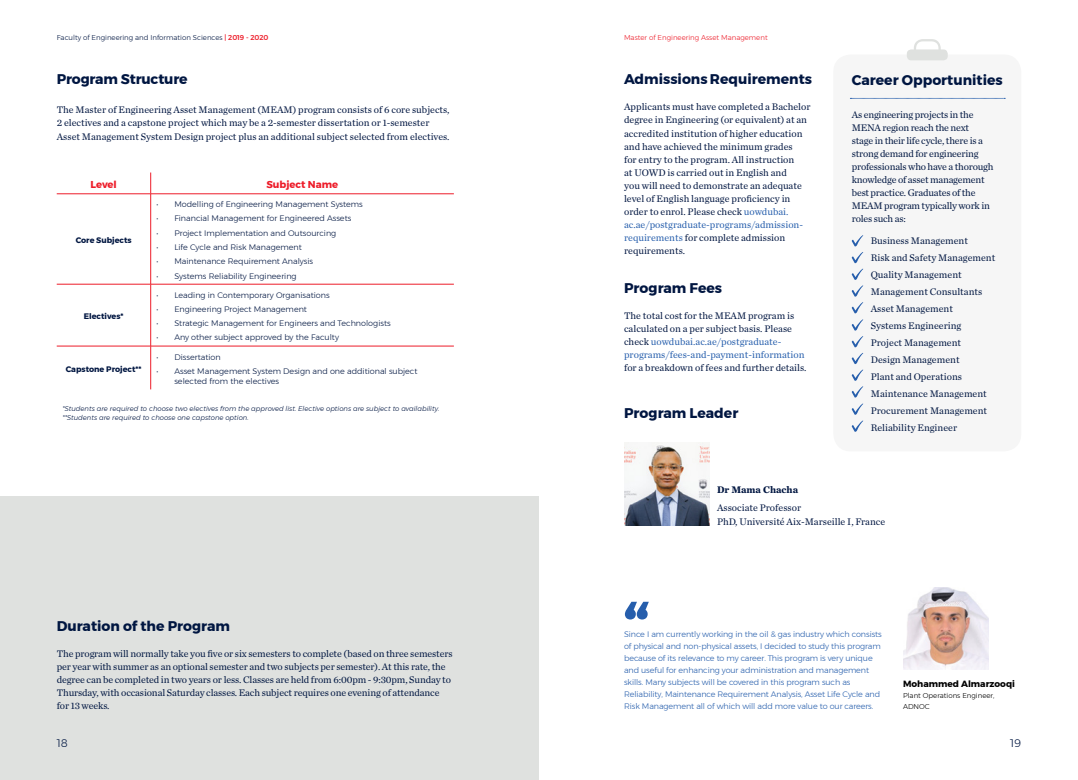
<style>
.page{position:relative;width:1078px;height:780px;background:#fff}
.page>*{position:absolute;margin:0;border:0;box-sizing:border-box;transform-origin:0 0}
.t1{font:800 58px "Montserrat";color:#265eac}
.t2{font:700 14px "Montserrat";color:#001641}
.t3{font:300 11px "Montserrat";color:#001641}
.t4{font:10px/13px "Chronicle Text G1";color:#001641}
.t5{font:10px/13px "Chronicle Text G1";letter-spacing:-.02em;color:#001641}
.t6{font:700 10px "Montserrat";color:#ed1c29}
.t7{font:700 10px "Chronicle Text G1";color:#001641}
.t8{font:700 9px "Montserrat";color:#000}
.t9{font:300 8px/10px "Montserrat";color:#001641}
.t10{font:300 8px/12px "Montserrat";letter-spacing:-.01em;color:#265eac}
.t11{font:700 8px "Montserrat";color:#001641}
.t12{font:300 7px "Montserrat";color:#001641}
.t13{font:300 7px "Montserrat";color:#ed1c29}
.t14{font:300 7px/11px "Montserrat";color:#000}
.t15{font:italic 300 6.8px/9px "Montserrat";color:#001641}
.s1{font-weight:500;color:#ed1c29}
.s2{color:#265eac}
</style>
<div class="page">
<div style="left:0;top:496px;width:539px;height:284px;background:#dfe1df"></div>
<div style="left:833px;top:54px;width:187px;height:397px;background:#f6f6f6;border-radius:17px"></div>
<svg style="left:907px;top:39px;width:40px;height:21px"></svg>
<svg style="left:850px;top:98px;width:154px;height:1px"></svg>
<svg style="left:851px;top:235px;width:12px;height:197px"></svg>
<img style="left:903px;top:587px;width:85px;height:82px">
<svg style="left:150px;top:172px;width:1px;height:22px"></svg>
<hr style="left:57px;top:194px;width:94px;height:1px;background:#ed1c29">
<hr style="left:151px;top:194px;width:303px;height:1px;background:#ed1c29">
<hr style="left:150px;top:194px;width:1px;height:90px;background:#ed1c29">
<hr style="left:57px;top:284px;width:94px;height:1px;background:#ed1c29">
<hr style="left:151px;top:284px;width:303px;height:1px;background:#ed1c29">
<hr style="left:150px;top:284px;width:1px;height:62px;background:#ed1c29">
<hr style="left:150px;top:346px;width:1px;height:43px;background:#ed1c29">
<hr style="left:57px;top:346px;width:94px;height:1px;background:#ed1c29">
<hr style="left:151px;top:346px;width:303px;height:1px;background:#ed1c29">
<img style="left:624px;top:443px;width:85px;height:82px">
<p class="t12" style="left:57px;top:32px;width:213px">Faculty of Engineering and Information Sciences <span class="s1">| 2019 - 2020</span></p>
<h2 class="t2" style="left:57px;top:68px;width:132px">Program Structure</h2>
<p class="t4" style="left:57px;top:103px;width:394px">The Master of Engineering Asset Management (MEAM) program consists of 6 core subjects,<br>2 electives and a capstone project which may be a 2-semester dissertation or 1-semester<br>Asset Management System Design project plus an additional subject selected from electives.</p>
<p class="t6" style="left:90px;top:176px;width:28px">Level</p>
<p class="t6" style="left:266px;top:176px;width:73px">Subject Name</p>
<p class="t11" style="left:76px;top:233px;width:57px">Core Subjects</p>
<p class="t11" style="left:84px;top:310px;width:41px">Electives*</p>
<p class="t9" style="left:156px;top:199px;width:208px">• Modelling of Engineering Management Systems</p>
<p class="t9" style="left:156px;top:213px;width:196px">• Financial Management for Engineered Assets</p>
<p class="t9" style="left:156px;top:228px;width:181px">• Project Implementation and Outsourcing</p>
<p class="t9" style="left:156px;top:242px;width:147px">• Life Cycle and Risk Management</p>
<p class="t9" style="left:156px;top:256px;width:158px">• Maintenance Requirement Analysis</p>
<p class="t9" style="left:156px;top:270px;width:142px">• Systems Reliability Engineering</p>
<p class="t9" style="left:156px;top:289px;width:175px">• Leading in Contemporary Organisations</p>
<p class="t9" style="left:156px;top:304px;width:152px">• Engineering Project Management</p>
<p class="t9" style="left:156px;top:318px;width:236px">• Strategic Management for Engineers and Technologists</p>
<p class="t9" style="left:156px;top:332px;width:184px">• Any other subject approved by the Faculty</p>
<p class="t9" style="left:156px;top:351px;width:66px">• Dissertation</p>
<p class="t9" style="left:174px;top:366px;width:244px;text-indent:-18px">• Asset Management System Design and one additional subject selected from the electives</p>
<p class="t15" style="left:62px;top:404px;width:378px">*Students are required to choose two electives from the approved list. Elective options are subject to availability. **Students are required to choose one capstone option.</p>
<p class="t11" style="left:66px;top:362px;width:77px">Capstone Project**</p>
<h2 class="t2" style="left:57px;top:614px;width:175px">Duration of the Program</h2>
<p class="t4" style="left:57px;top:646px;width:397px">The program will normally take you five or six semesters to complete (based on three semesters per year with summer as an optional semester and two subjects per semester). At this rate, the degree can be completed in two years or less. Classes are held from 6:00pm - 9:30pm, Sunday to Thursday, with occasional Saturday classes. Each subject requires one evening of attendance for 13 weeks.</p>
<p class="t13" style="left:624px;top:32px;width:145px">Master of Engineering Asset Management</p>
<h2 class="t2" style="left:624px;top:68px;width:189px">Admissions Requirements</h2>
<p class="t4" style="left:624px;top:100px;width:188px">Applicants must have completed a Bachelor degree in Engineering (or equivalent) at an accredited institution of higher education and have achieved the minimum grades<br>for entry to the program. All instruction<br>at UOWD is carried out in English and<br>you will need to demonstrate an adequate level of English language proficiency in order to enrol. Please check <span class="s2">uowdubai. ac.ae/postgraduate-programs/admission&shy;requirements</span> for complete admission requirements.</p>
<h2 class="t2" style="left:624px;top:276px;width:100px">Program Fees</h2>
<p class="t4" style="left:624px;top:308px;width:182px">The total cost for the MEAM program is calculated on a per subject basis. Please check <span class="s2">uowdubai.ac.ae/postgraduate&shy;programs/fees-and-payment-information</span></p>
<p class="t4" style="left:624px;top:360px;width:184px">for a breakdown of fees and further details.</p>
<h2 class="t2" style="left:624px;top:402px;width:116px">Program Leader</h2>
<h2 class="t2" style="left:851px;top:69px;width:152px">Career Opportunities</h2>
<p class="t5" style="left:851px;top:107px;width:143px">As engineering projects in the<br>MENA region reach the next<br>stage in their life cycle, there is a strong demand for engineering professionals who have a thorough knowledge of asset management best practice. Graduates of the<br>MEAM program typically work in roles such as:</p>
<p class="t4" style="left:870px;top:231px;width:126px;line-height:17px">Business Management<br>Risk and Safety Management<br>Quality Management<br>Management Consultants<br>Asset Management<br>Systems Engineering<br>Project Management<br>Design Management<br>Plant and Operations<br>Maintenance Management<br>Procurement Management<br>Reliability Engineer</p>
<p class="t7" style="left:716px;top:481px;width:83px">Dr Mama Chacha</p>
<p class="t4" style="left:716px;top:500px;width:170px;line-height:13.7px">Associate Professor<br>PhD, Université Aix-Marseille I, France</p>
<h1 class="t1" style="left:624px;top:577px;width:28px">“</h1>
<p class="t10" style="left:624px;top:628px;width:259px">Since I am currently working in the oil &amp; gas industry which consists of physical and non-physical assets, I decided to study this program because of its relevance to my career. This program is very unique and useful for enhancing your administration and management skills. Many subjects will be covered in this program such as Reliability, Maintenance Requirement Analysis, Asset Life Cycle and Risk Management all of which will add more value to our careers.</p>
<p class="t8" style="left:902px;top:676px;width:113px">Mohammed Almarzooqi</p>
<p class="t14" style="left:902px;top:690px;width:93px">Plant Operations Engineer,<br>ADNOC</p>
<p class="t3" style="left:57px;top:735px;width:13px">18</p>
<p class="t3" style="left:1009px;top:735px;width:12px">19</p>
</div>
